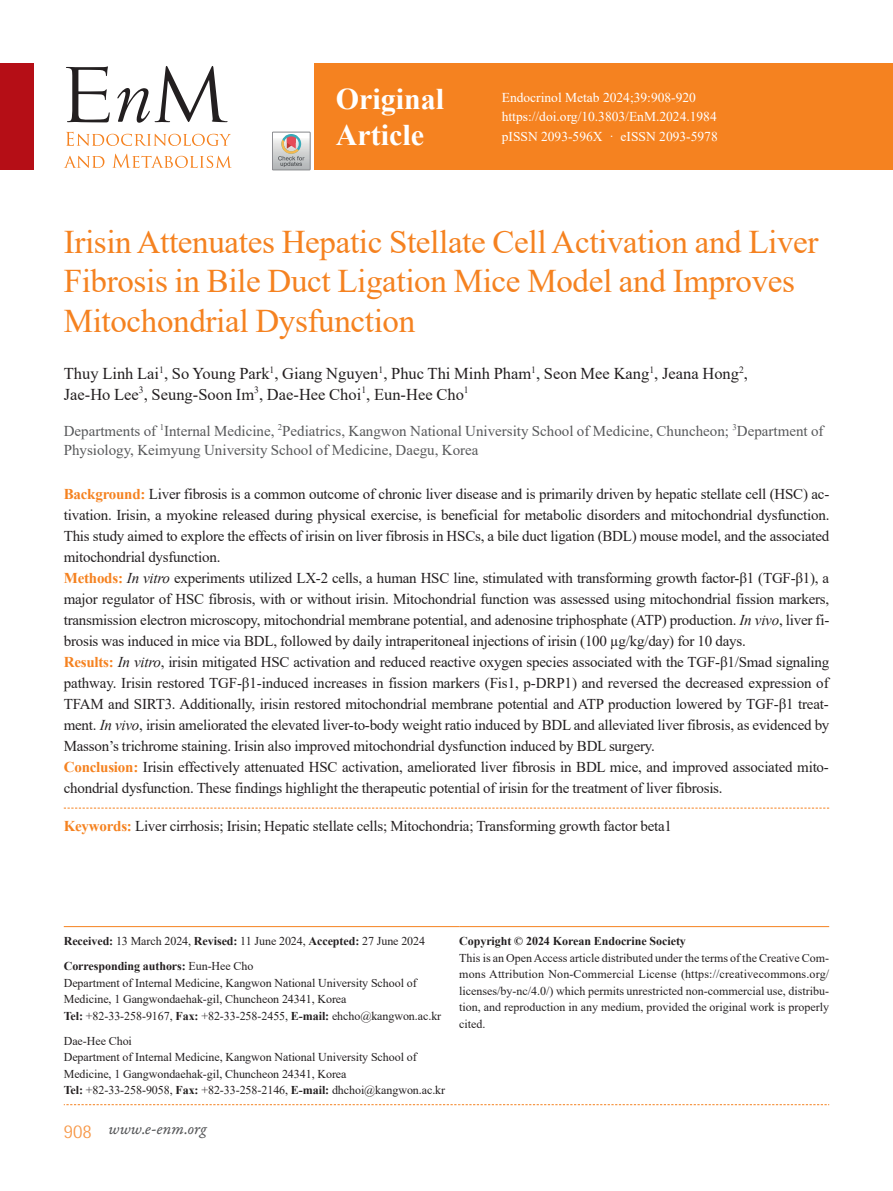
<style>
.page{position:relative;width:893px;height:1191px;background:#fff}
.page>*{position:absolute;margin:0;border:0;box-sizing:border-box;transform-origin:0 0}
.t1{font:33px/39.6px "Times New Roman";letter-spacing:-.01em;color:#f58220}
.t2{font:700 30px/36px "Times New Roman";color:#fff}
.t3{font:16.5px/20.7px "Times New Roman";color:#231f20}
.t4{font:16.5px "Garamond Premr Pro It Capt";color:#57585a}
.t5{font:15px/21px "Times New Roman";letter-spacing:-.015em;color:#231f20}
.t6{font:15px/18.8px "Times New Roman";color:#57585a}
.t7{font:13.5px/19.5px "Times New Roman";color:#fff}
.t8{font:12px/16.5px "Times New Roman";letter-spacing:-.005em;color:#231f20}
.t9{font:700 12px/25px "Times New Roman";letter-spacing:-.005em;color:#231f20}
.s1{font-weight:700;color:#f58220}
.s2{font-style:italic}
.s3{font-weight:400}
.s4{font-weight:700}
.s5{font-family:"Rotis Semi Sans Std";font-weight:300;font-size:19.5px;color:#f79848}
</style>
<div class="page">
<div style="left:315px;top:64px;width:578px;height:106px;background:#f58220"></div>
<div style="left:0;top:64px;width:34px;height:106px;background:#b50e16"></div>
<svg style="left:64px;top:154px;width:168px;height:14px"></svg>
<svg style="left:66px;top:132px;width:165px;height:14px"></svg>
<svg style="left:66px;top:66px;width:44px;height:56px"></svg>
<svg style="left:117px;top:66px;width:111px;height:57px"></svg>
<svg style="left:64px;top:807px;width:765px;height:1px"></svg>
<hr style="left:64px;top:926px;width:395px;height:1px;background:#f58220">
<hr style="left:459px;top:926px;width:370px;height:1px;background:#f58220">
<svg style="left:64px;top:1104px;width:765px;height:1px"></svg>
<svg style="left:272px;top:132px;width:38px;height:38px"></svg>
<h2 class="t2" style="left:336px;top:80px;width:110px">Original<br>Article</h2>
<p class="t7" style="left:502px;top:87px;width:217px">Endocrinol Metab 2024;39:908-920 https://doi.org/10.3803/EnM.2024.1984 pISSN 2093-596X · eISSN 2093-5978</p>
<h1 class="t1" style="left:64px;top:221px;width:756px">Irisin Attenuates Hepatic Stellate Cell Activation and Liver<br>Fibrosis in Bile Duct Ligation Mice Model and Improves<br>Mitochondrial Dysfunction</h1>
<p class="t3" style="left:64px;top:363px;width:686px">Thuy Linh Lai<sup>1</sup>, So Young Park<sup>1</sup>, Giang Nguyen<sup>1</sup>, Phuc Thi Minh Pham<sup>1</sup>, Seon Mee Kang<sup>1</sup>, Jeana Hong<sup>2</sup>,<br>Jae-Ho Lee<sup>3</sup>, Seung-Soon Im<sup>3</sup>, Dae-Hee Choi<sup>1</sup>, Eun-Hee Cho<sup>1</sup></p>
<p class="t6" style="left:64px;top:421px;width:761px">Departments of <sup>1</sup>Internal Medicine, <sup>2</sup>Pediatrics, Kangwon National University School of Medicine, Chuncheon; <sup>3</sup>Department of<br>Physiology, Keimyung University School of Medicine, Daegu, Korea</p>
<p class="t5" style="left:64px;top:483px;width:767px"><span class="s1">Background:</span> Liver fibrosis is a common outcome of chronic liver disease and is primarily driven by hepatic stellate cell (HSC) ac&shy;tivation. Irisin, a myokine released during physical exercise, is beneficial for metabolic disorders and mitochondrial dysfunction.<br>This study aimed to explore the effects of irisin on liver fibrosis in HSCs, a bile duct ligation (BDL) mouse model, and the associated mitochondrial dysfunction.<br><span class="s1">Methods:</span> <span class="s2">In vitro</span> experiments utilized LX-2 cells, a human HSC line, stimulated with transforming growth factor-β1 (TGF-β1), a major regulator of HSC fibrosis, with or without irisin. Mitochondrial function was assessed using mitochondrial fission markers, transmission electron microscopy, mitochondrial membrane potential, and adenosine triphosphate (ATP) production. <span class="s2">In vivo</span>, liver fi&shy;brosis was induced in mice via BDL, followed by daily intraperitoneal injections of irisin (100 µg/kg/day) for 10 days.<br><span class="s1">Results:</span> <span class="s2">In vitro</span>, irisin mitigated HSC activation and reduced reactive oxygen species associated with the TGF-β1/Smad signaling pathway. Irisin restored TGF-β1-induced increases in fission markers (Fis1, p-DRP1) and reversed the decreased expression of TFAM and SIRT3. Additionally, irisin restored mitochondrial membrane potential and ATP production lowered by TGF-β1 treat&shy;ment. <span class="s2">In vivo</span>, irisin ameliorated the elevated liver-to-body weight ratio induced by BDL and alleviated liver fibrosis, as evidenced by Masson’s trichrome staining. Irisin also improved mitochondrial dysfunction induced by BDL surgery.<br><span class="s1">Conclusion:</span> Irisin effectively attenuated HSC activation, ameliorated liver fibrosis in BDL mice, and improved associated mito&shy;chondrial dysfunction. These findings highlight the therapeutic potential of irisin for the treatment of liver fibrosis.</p>
<p class="t5" style="left:64px;top:815px;width:610px"><span class="s1">Keywords:</span> Liver cirrhosis; Irisin; Hepatic stellate cells; Mitochondria; Transforming growth factor beta1</p>
<p class="t9" style="left:64px;top:928px;width:363px">Received: <span class="s3">13 March 2024,</span> Revised: <span class="s3">11 June 2024,</span> Accepted: <span class="s3">27 June 2024<br></span>Corresponding authors: <span class="s3">Eun-Hee Cho</span></p>
<p class="t8" style="left:64px;top:974px;width:379px">Department of Internal Medicine, Kangwon National University School of<br>Medicine, 1 Gangwondaehak-gil, Chuncheon 24341, Korea<br><span class="s4">Tel:</span> +82-33-258-9167, <span class="s4">Fax:</span> +82-33-258-2455, <span class="s4">E-mail:</span> ehcho@kangwon.ac.kr</p>
<p class="t8" style="left:64px;top:1032px;width:383px">Dae-Hee Choi<br>Department of Internal Medicine, Kangwon National University School of Medicine, 1 Gangwondaehak-gil, Chuncheon 24341, Korea<br><span class="s4">Tel:</span> +82-33-258-9058, <span class="s4">Fax:</span> +82-33-258-2146, <span class="s4">E-mail:</span> dhchoi@kangwon.ac.kr</p>
<p class="t4" style="left:64px;top:1118px;width:144px"><span class="s5">908</span> www.e-enm.org</p>
<p class="t9" style="left:459px;top:928px;width:228px">Copyright © 2024 Korean Endocrine Society</p>
<p class="t8" style="left:459px;top:949px;width:371px;text-align:justify">This is an Open Access article distributed under the terms of the Creative Com&shy;mons Attribution Non-Commercial License (https://creativecommons.org/ licenses/by-nc/4.0/) which permits unrestricted non-commercial use, distribu&shy;tion, and reproduction in any medium, provided the original work is properly cited.</p>
</div>
